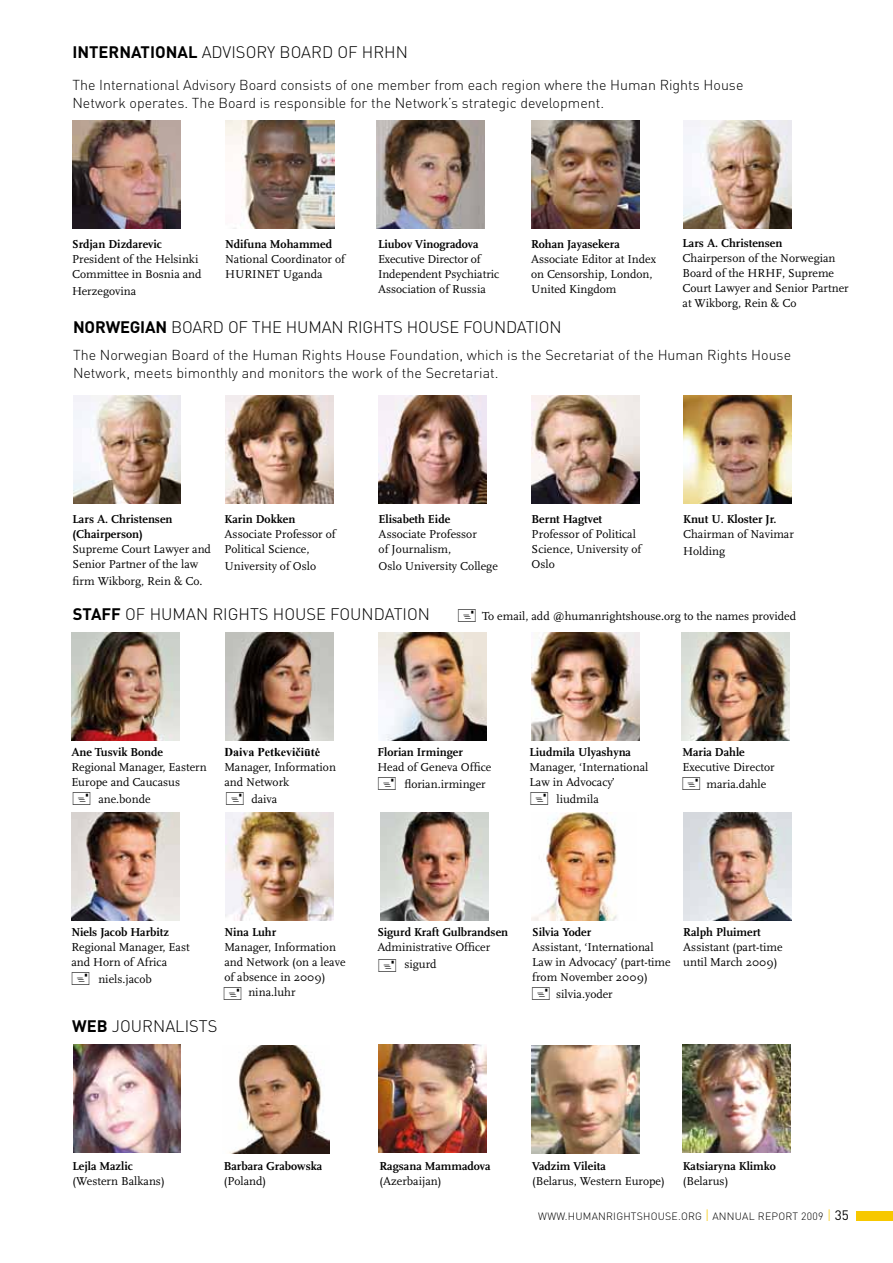
<style>
.page{position:relative;width:893px;height:1263px;background:#fff}
.page>*{position:absolute;margin:0;border:0;box-sizing:border-box;transform-origin:0 0}
.t1{font:300 16.5px "DIN";letter-spacing:-.01em;color:#000}
.t2{font:700 16.5px "DIN";color:#000}
.t3{font:300 14.25px/18px "DIN";color:#000}
.t4{font:12px/15px "Scala";color:#000}
.t5{font:700 12px/15px "Scala";color:#000}
.t6{font:700 12px "Times New Roman";color:#000}
.t7{font:300 10.5px "DIN";letter-spacing:.02em;color:#000}
.s1{font-weight:300}
.s2{font-weight:700}
.s3{font-size:13.5px;color:#f7c800}
.s4{font-weight:400;font-size:13.5px}
</style>
<div class="page">
<div style="left:857px;top:1210px;width:36px;height:10px;background:#f7c800"></div>
<img style="left:683px;top:121px;width:108px;height:108px">
<img style="left:73px;top:395px;width:108px;height:108px">
<img style="left:72px;top:121px;width:108px;height:108px">
<img style="left:226px;top:395px;width:108px;height:108px">
<img style="left:225px;top:121px;width:110px;height:108px">
<img style="left:379px;top:395px;width:108px;height:108px">
<img style="left:531px;top:121px;width:108px;height:108px">
<img style="left:532px;top:395px;width:108px;height:108px">
<img style="left:376px;top:121px;width:108px;height:108px">
<img style="left:683px;top:395px;width:108px;height:108px">
<img style="left:71px;top:632px;width:108px;height:108px">
<img style="left:226px;top:632px;width:108px;height:108px">
<img style="left:379px;top:632px;width:108px;height:108px">
<img style="left:532px;top:632px;width:108px;height:108px">
<img style="left:226px;top:812px;width:108px;height:108px">
<img style="left:682px;top:632px;width:108px;height:108px">
<img style="left:71px;top:812px;width:108px;height:108px">
<img style="left:380px;top:812px;width:108px;height:108px">
<img style="left:532px;top:812px;width:85px;height:108px">
<img style="left:683px;top:812px;width:108px;height:108px">
<img style="left:532px;top:1045px;width:108px;height:108px">
<img style="left:74px;top:1044px;width:106px;height:108px">
<img style="left:683px;top:1044px;width:108px;height:108px">
<img style="left:229px;top:1045px;width:101px;height:108px">
<img style="left:378px;top:1044px;width:108px;height:108px">
<h1 class="t2" style="left:72px;top:41px;width:160px">INTERNATIONAL <span class="s1">ADVISORY</span></h1>
<h1 class="t1" style="left:280px;top:42px;width:22px">BOAR</h1>
<h1 class="t1" style="left:322px;top:42px;width:87px">D of hrhn</h1>
<p class="t3" style="left:72px;top:76px;width:672px">The I nternational Advisory Board consists of one member from each region where the H uman Rights H ouse<br>N etwork operates. The Board is responsible for the N etwork’s strategic development.</p>
<p class="t5" style="left:72px;top:237px;width:92px">Srdjan Dizdarevic</p>
<p class="t4" style="left:72px;top:252px;width:131px">President of the Helsinki<br>Committee in Bosnia and</p>
<p class="t4" style="left:72px;top:284px;width:66px">Herzegovina</p>
<p class="t5" style="left:225px;top:237px;width:109px">Ndifuna Mohammed</p>
<p class="t4" style="left:225px;top:252px;width:122px">National Coordinator of<br>HURINET Uganda</p>
<p class="t5" style="left:378px;top:237px;width:102px">Liubov Vinogradova</p>
<p class="t4" style="left:378px;top:252px;width:123px">Executive Director of<br>Independent Psychiatric<br>Association of Russia</p>
<p class="t5" style="left:531px;top:237px;width:90px">Rohan Jayasekera</p>
<p class="t4" style="left:531px;top:252px;width:126px">Associate Editor at Index on Censorship, London,<br>United Kingdom</p>
<h1 class="t2" style="left:73px;top:316px;width:45px">NORWEG</h1>
<h1 class="t1" style="left:140px;top:317px;width:53px"><span class="s2">IAN</span> BOAR</h1>
<h1 class="t1" style="left:213px;top:317px;width:50px">D OF THE</h1>
<h1 class="t1" style="left:286px;top:317px;width:12px">HUMAN</h1>
<h1 class="t1" style="left:348px;top:317px;width:10px">RIGHTS</h1>
<h1 class="t1" style="left:407px;top:317px;width:11px">HOUSE</h1>
<h1 class="t1" style="left:463px;top:317px;width:21px">FOUN</h1>
<h1 class="t1" style="left:506px;top:317px;width:21px">DATION</h1>
<p class="t5" style="left:682px;top:236px;width:101px">Lars A. Christensen</p>
<p class="t4" style="left:682px;top:251px;width:168px">Chairperson of the Norwegian<br>Board of the HRHF, Supreme<br>Court Lawyer and Senior Partner at Wikborg, Rein &amp; Co</p>
<p class="t3" style="left:73px;top:346px;width:720px">The Norwegian Board of the H uman Rights House Foundation, which is the Secretariat of the H uman Rights House<br>N etwork, meets bimonthly and monitors the work of the Secretariat.</p>
<p class="t5" style="left:73px;top:512px;width:101px">Lars A. Christensen (Chairperson)</p>
<p class="t4" style="left:73px;top:542px;width:140px">Supreme Court Lawyer and<br>Senior Partner of the law</p>
<p class="t4" style="left:73px;top:574px;width:131px">firm Wikborg, Rein &amp; Co.</p>
<p class="t5" style="left:225px;top:512px;width:72px">Karin Dokken</p>
<p class="t4" style="left:225px;top:527px;width:113px">Associate Professor of<br>Political Science,</p>
<p class="t4" style="left:225px;top:559px;width:93px">University of Oslo</p>
<p class="t5" style="left:379px;top:511px;width:73px">Elisabeth Eide</p>
<p class="t4" style="left:379px;top:527px;width:100px">Associate Professor of Journalism,</p>
<p class="t4" style="left:379px;top:559px;width:121px">Oslo University College</p>
<p class="t5" style="left:532px;top:511px;width:72px">Bernt Hagtvet</p>
<p class="t4" style="left:532px;top:527px;width:111px">Professor of Political<br>Science, University of<br>Oslo</p>
<p class="t5" style="left:683px;top:511px;width:95px">Knut U. Kloster Jr.</p>
<p class="t4" style="left:683px;top:525px;width:112px;line-height:17.2px">Chairman of Navimar<br>Holding</p>
<h1 class="t1" style="left:73px;top:604px;width:89px"><span class="s2">STAFF</span>OF HUMAN</h1>
<h1 class="t1" style="left:212px;top:604px;width:10px">RIGHTS</h1>
<h1 class="t1" style="left:273px;top:604px;width:12px">HOUSE</h1>
<h1 class="t1" style="left:330px;top:604px;width:21px">FOUN</h1>
<h1 class="t1" style="left:374px;top:604px;width:21px">DATION</h1>
<p class="t4" style="left:482px;top:608px;width:315px">To email, add @humanrightshouse.org to the names provided</p>
<p class="t5" style="left:71px;top:745px;width:93px">Ane Tusvik Bonde</p>
<p class="t4" style="left:71px;top:760px;width:137px">Regional Manager, Eastern<br>Europe and Caucasus</p>
<p class="t4" style="left:98px;top:792px;width:54px">ane.bonde</p>
<p class="t6" style="left:224px;top:744px;width:97px">Daiva Petkevičiūtė</p>
<p class="t4" style="left:224px;top:760px;width:113px">Manager, Information and Network</p>
<p class="t4" style="left:251px;top:792px;width:28px">daiva</p>
<p class="t5" style="left:377px;top:745px;width:87px">Florian Irminger</p>
<p class="t4" style="left:404px;top:759px;width:89px;line-height:17.2px;text-indent:-27px">Head of Geneva Office florian.irminger</p>
<p class="t5" style="left:529px;top:745px;width:103px">Liudmila Ulyashyna</p>
<p class="t4" style="left:529px;top:760px;width:120px">Manager, ‘International<br>Law in Advocacy’</p>
<p class="t4" style="left:556px;top:792px;width:44px">liudmila</p>
<p class="t5" style="left:682px;top:745px;width:64px">Maria Dahle</p>
<p class="t4" style="left:706px;top:759px;width:70px;line-height:17.2px;text-indent:-24px">Executive Director maria.dahle</p>
<p class="t5" style="left:71px;top:925px;width:99px">Niels Jacob Harbitz</p>
<p class="t4" style="left:71px;top:940px;width:120px">Regional Manager, East and Horn of Africa</p>
<p class="t4" style="left:98px;top:972px;width:55px">niels.jacob</p>
<p class="t5" style="left:224px;top:925px;width:53px">Nina Luhr</p>
<p class="t4" style="left:224px;top:940px;width:113px">Manager, Information</p>
<p class="t4" style="left:224px;top:955px;width:123px">and Network (on a leave</p>
<p class="t4" style="left:224px;top:970px;width:103px">of absence in 2009)</p>
<p class="t4" style="left:248px;top:985px;width:49px">nina.luhr</p>
<h1 class="t2" style="left:72px;top:1016px;width:13px">WEB</h1>
<h1 class="t1" style="left:112px;top:1016px;width:19px">JOURNALISTS</h1>
<p class="t5" style="left:377px;top:925px;width:132px">Sigurd Kraft Gulbrandsen</p>
<p class="t4" style="left:404px;top:939px;width:87px;line-height:17.2px;text-indent:-27px">Administrative Officer sigurd</p>
<p class="t5" style="left:532px;top:925px;width:60px">Silvia Yoder</p>
<p class="t4" style="left:532px;top:940px;width:140px">Assistant, ‘International<br>Law in Advocacy’ (part-time from November 2009)</p>
<p class="t4" style="left:556px;top:987px;width:58px">silvia.yoder</p>
<p class="t5" style="left:683px;top:925px;width:79px">Ralph Pluimert</p>
<p class="t4" style="left:683px;top:940px;width:101px">Assistant (part-time until March 2009)</p>
<p class="t5" style="left:73px;top:1159px;width:62px">Lejla Mazlic</p>
<p class="t4" style="left:73px;top:1174px;width:94px">(Western Balkans)</p>
<p class="t5" style="left:224px;top:1159px;width:100px">Barbara Grabowska</p>
<p class="t4" style="left:224px;top:1174px;width:44px">(Poland)</p>
<p class="t5" style="left:379px;top:1159px;width:113px">Ragsana Mammadova</p>
<p class="t4" style="left:379px;top:1174px;width:64px">(Azerbaijan)</p>
<p class="t5" style="left:532px;top:1159px;width:75px">Vadzim Vileita</p>
<p class="t4" style="left:532px;top:1174px;width:134px">(Belarus, Western Europe)</p>
<p class="t5" style="left:683px;top:1159px;width:95px">Katsiaryna Klimko</p>
<p class="t4" style="left:683px;top:1174px;width:47px">(Belarus)</p>
<p class="t7" style="left:538px;top:1210px;width:312px">www.humanrightshouse.org <span class="s3">|</span> annual report 2009 <span class="s3">|</span> <span class="s4">35</span></p>
</div>
